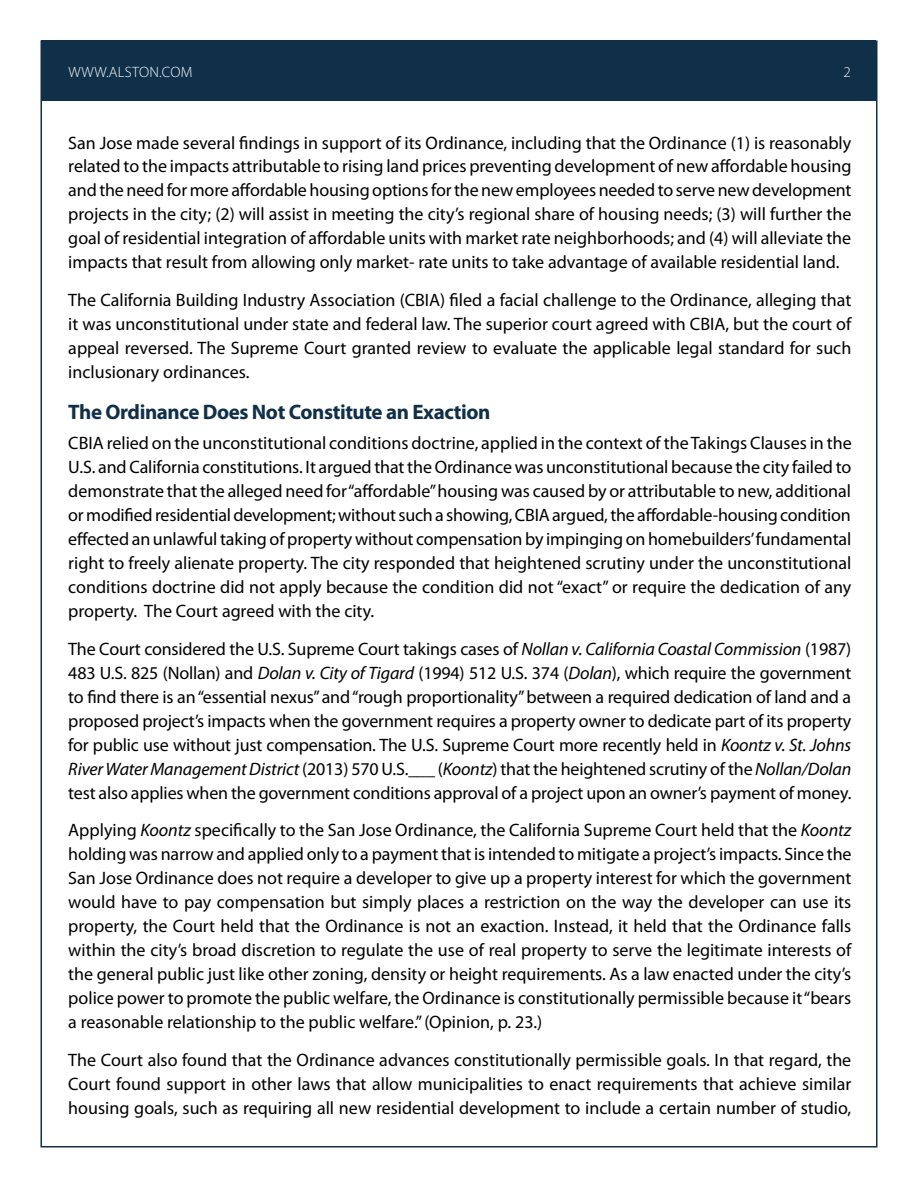
<style>
.page{position:relative;width:918px;height:1188px;background:#fff}
.page>*{position:absolute;margin:0;border:0;box-sizing:border-box;transform-origin:0 0}
.t1{font:700 21px "Myriad Pro";letter-spacing:-.02em;color:#102f48}
.t2{font:18px/24px "Myriad Pro";color:#000;text-align:justify}
.t3{font:300 15px "Myriad Pro";letter-spacing:.02em;color:#fff}
.s1{font-style:italic}
</style>
<div class="page">
<div style="left:42px;top:40px;width:834px;height:61px;background:#102f48"></div>
<p class="t3" style="left:68px;top:63px;width:126px">WWW.ALSTON.COM</p>
<p class="t3" style="left:843px;top:63px;width:9px">2</p>
<p class="t2" style="left:68px;top:130px;width:785px">San Jose made several findings in support of its Ordinance, including that the Ordinance (1) is reasonably related to the impacts attributable to rising land prices preventing development of new affordable housing and the need for more affordable housing options for the new employees needed to serve new development projects in the city; (2) will assist in meeting the city’s regional share of housing needs; (3) will further the goal of residential integration of affordable units with market rate neighborhoods; and (4) will alleviate the impacts that result from allowing only market- rate units to take advantage of available residential land.</p>
<p class="t2" style="left:68px;top:288px;width:785px">The California Building Industry Association (CBIA) filed a facial challenge to the Ordinance, alleging that it was unconstitutional under state and federal law. The superior court agreed with CBIA, but the court of appeal reversed. The Supreme Court granted review to evaluate the applicable legal standard for such inclusionary ordinances.</p>
<p class="t1" style="left:68px;top:398px;width:424px">The Ordinance Does Not Constitute an Exaction</p>
<p class="t2" style="left:68px;top:431px;width:785px">CBIA relied on the unconstitutional conditions doctrine, applied in the context of the Takings Clauses in the U.S. and California constitutions. It argued that the Ordinance was unconstitutional because the city failed to demonstrate that the alleged need for “affordable” housing was caused by or attributable to new, additional or modified residential development; without such a showing, CBIA argued, the affordable-housing condition effected an unlawful taking of property without compensation by impinging on homebuilders’fundamental right to freely alienate property. The city responded that heightened scrutiny under the unconstitutional conditions doctrine did not apply because the condition did not “exact” or require the dedication of any property. The Court agreed with the city.</p>
<p class="t2" style="left:68px;top:636px;width:785px">The Court considered the U.S. Supreme Court takings cases of <span class="s1">Nollan v. California Coastal Commission</span> (1987)<br>483 U.S. 825 (Nollan) and <span class="s1">Dolan v. City of Tigard</span> (1994) 512 U.S. 374 (<span class="s1">Dolan</span>), which require the government to find there is an “essential nexus” and “rough proportionality” between a required dedication of land and a proposed project’s impacts when the government requires a property owner to dedicate part of its property for public use without just compensation. The U.S. Supreme Court more recently held in <span class="s1">Koontz v. St. Johns River Water Management District</span> (2013) 570 U.S.___ (<span class="s1">Koontz</span>) that the heightened scrutiny of the <span class="s1">Nollan/Dolan </span>test also applies when the government conditions approval of a project upon an owner’s payment of money.</p>
<p class="t2" style="left:68px;top:818px;width:785px">Applying <span class="s1">Koontz</span> specifically to the San Jose Ordinance, the California Supreme Court held that the <span class="s1">Koontz </span>holding was narrow and applied only to a payment that is intended to mitigate a project’s impacts. Since the San Jose Ordinance does not require a developer to give up a property interest for which the government would have to pay compensation but simply places a restriction on the way the developer can use its property, the Court held that the Ordinance is not an exaction. Instead, it held that the Ordinance falls within the city’s broad discretion to regulate the use of real property to serve the legitimate interests of the general public just like other zoning, density or height requirements. As a law enacted under the city’s police power to promote the public welfare, the Ordinance is constitutionally permissible because it “bears a reasonable relationship to the public welfare.” (Opinion, p. 23.)</p>
<p class="t2" style="left:68px;top:1047px;width:785px">The Court also found that the Ordinance advances constitutionally permissible goals. In that regard, the Court found support in other laws that allow municipalities to enact requirements that achieve similar housing goals, such as requiring all new residential development to include a certain number of studio,</p>
</div>
